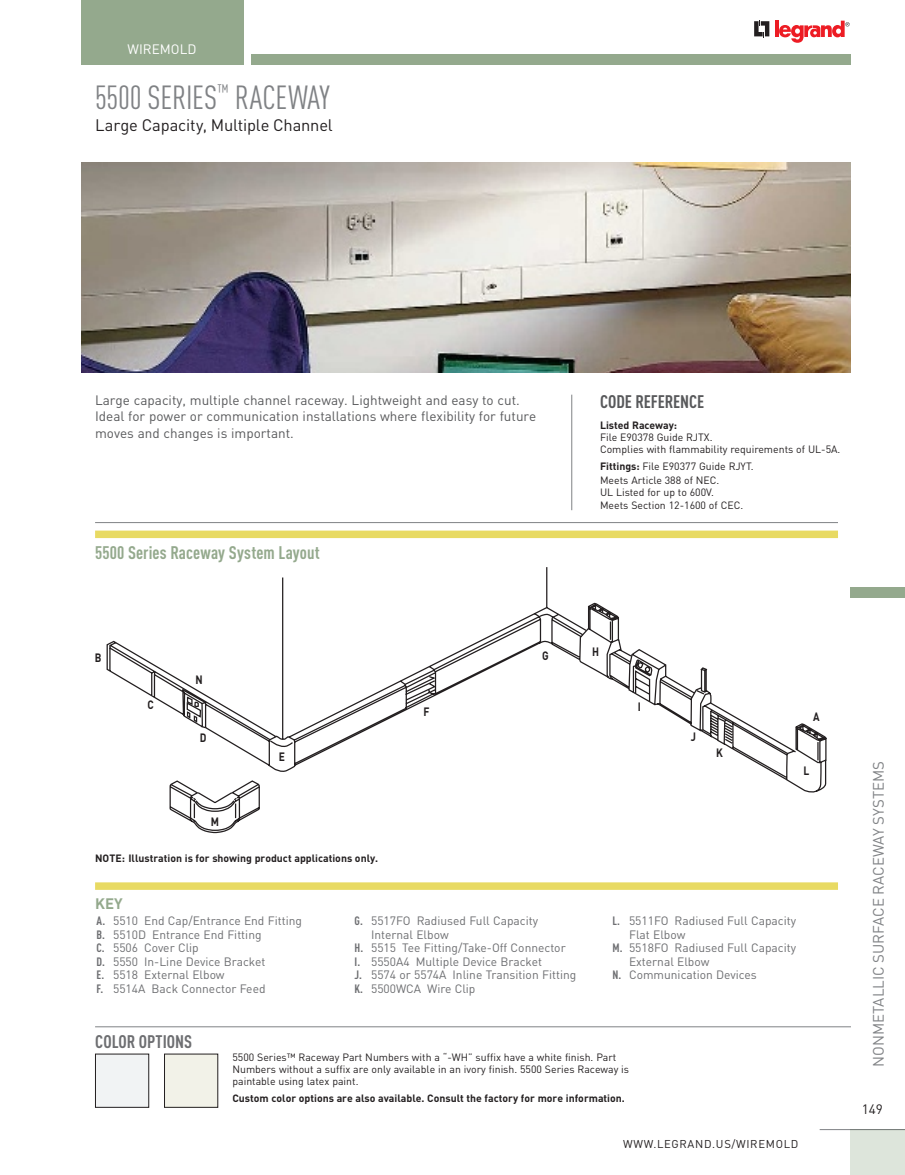
<style>
.page{position:relative;width:905px;height:1175px;background:#fff}
.page>*{position:absolute;margin:0;border:0;box-sizing:border-box;transform-origin:0 0}
.t1{font:condensed 33px "DIN Pro";letter-spacing:-.005em;color:#808285}
.t2{font:700 condensed 18px "DIN Pro";letter-spacing:.005em;color:#94a98d}
.t3{font:700 condensed 18px "DIN Pro";letter-spacing:-.005em;color:#58595b}
.t4{font:700 condensed 18px "DIN Pro";color:#6d6e71}
.t5{font:16.5px "DIN Pro";letter-spacing:-.01em;color:#231f20}
.t6{font:15px "DIN Pro";color:#808285}
.t7{font:700 15px "DIN Pro";color:#94a98d}
.t8{font:13.5px/16.5px "DIN Pro";color:#58595b}
.t9{font:13.5px "DIN Pro";color:#fff}
.t10{font:13.5px "DIN Pro";color:#231f20}
.t11{font:12px/13.5px "DIN Pro";color:#6d6e71}
.t12{font:700 12px "DIN Pro";color:#231f20;scale:.85 1}
.t13{font:11.25px "DIN Pro";letter-spacing:.06em;color:#231f20}
.t14{font:10.5px/12px "DIN Pro";color:#231f20}
.t15{font:700 10.5px "DIN Pro";color:#231f20}
.s1{font-weight:700}
.s2{font-weight:700;font-stretch:condensed}
</style>
<div class="page">
<div style="left:850px;top:587px;width:54px;height:11px;background:#94a98d"></div>
<div style="left:850px;top:1129px;width:54px;height:45px;background:#dde5db"></div>
<hr style="left:819px;top:1129px;width:85px;height:1px;background:#808285">
<svg style="left:775px;top:21px;width:3px;height:16px"></svg>
<svg style="left:779px;top:21px;width:70px;height:22px"></svg>
<svg style="left:754px;top:20px;width:15px;height:18px"></svg>
<div style="left:251px;top:54px;width:599px;height:11px;background:#94a98d"></div>
<div style="left:81px;top:0;width:162px;height:65px;background:#94a98d"></div>
<svg style="left:106px;top:567px;width:720px;height:266px"></svg>
<hr style="left:95px;top:522px;width:743px;height:1px;background:#808285">
<img style="left:81px;top:162px;width:769px;height:211px">
<hr style="left:571px;top:394px;width:1px;height:116px;background:#808285">
<div style="left:95px;top:530px;width:743px;height:8px;background:#e8da63"></div>
<div style="left:95px;top:882px;width:743px;height:8px;background:#e8da63"></div>
<hr style="left:95px;top:1026px;width:755px;height:1px;background:#808285">
<div style="left:95px;top:1054px;width:54px;height:53px;background:#f1f3f4"></div>
<div style="left:95px;top:1053px;width:54px;height:54px;border:1px solid #231f20"></div>
<div style="left:164px;top:1054px;width:54px;height:53px;background:#f2f2e8"></div>
<p class="t9" style="left:128px;top:40px;width:70px">WIREMOLD</p>
<h1 class="t1" style="left:95px;top:78px;width:236px">5500 SERIES<sup>™</sup> RACEWAY</h1>
<h3 class="t5" style="left:95px;top:114px;width:239px">Large Capacity, Multiple Channel</h3>
<p class="t8" style="left:95px;top:391px;width:443px">Large capacity, multiple channel raceway. Lightweight and easy to cut.<br>Ideal for power or communication installations where flexibility for future moves and changes is important.</p>
<h2 class="t2" style="left:95px;top:542px;width:226px">5500 Series Raceway System Layout</h2>
<h2 class="t3" style="left:600px;top:391px;width:106px">CODE REFERENCE</h2>
<p class="t15" style="left:600px;top:418px;width:79px">Listed Raceway:</p>
<p class="t14" style="left:600px;top:431px;width:242px">File E90378 Guide RJTX.<br>Complies with flammability requirements of uL-5A.</p>
<p class="t14" style="left:600px;top:459px;width:155px;line-height:13.5px"><span class="s1">Fittings:</span> File E90377 Guide RJYT.<br>Meets Article 388 of NEC.</p>
<p class="t14" style="left:600px;top:484px;width:145px;line-height:13.5px">uL Listed for up to 600V.<br>Meets section 12-1600 of CEC.</p>
<p class="t12" style="left:95px;top:650px;width:9px">B</p>
<p class="t12" style="left:148px;top:697px;width:9px">C</p>
<p class="t12" style="left:195px;top:671px;width:10px">N</p>
<p class="t12" style="left:200px;top:730px;width:9px">D</p>
<p class="t12" style="left:279px;top:748px;width:9px">E</p>
<p class="t12" style="left:423px;top:703px;width:9px">F</p>
<p class="t12" style="left:542px;top:647px;width:9px">G</p>
<p class="t12" style="left:592px;top:643px;width:10px">H</p>
<p class="t12" style="left:637px;top:699px;width:5px">I</p>
<p class="t12" style="left:691px;top:728px;width:8px">J</p>
<p class="t12" style="left:716px;top:744px;width:9px">K</p>
<p class="t12" style="left:813px;top:708px;width:9px">A</p>
<p class="t12" style="left:803px;top:762px;width:8px">L</p>
<p class="t12" style="left:211px;top:813px;width:11px">M</p>
<p class="t15" style="left:95px;top:850px;width:285px">NOTE: Illustration is for showing product applications only.</p>
<p class="t7" style="left:95px;top:893px;width:29px">KEY</p>
<p class="t11" style="left:97px;top:913px;width:207px"><span class="s2">A.</span> 5510 End Cap/Entrance End Fitting<br><span class="s2">B.</span> 5510D Entrance End Fitting<br><span class="s2">C.</span> 5506 Cover Clip<br><span class="s2">D.</span> 5550 In-Line Device Bracket<br><span class="s2">E.</span> 5518 External Elbow<br><span class="s2">F.</span> 5514A Back Connector Feed</p>
<p class="t11" style="left:354px;top:913px;width:185px"><span class="s2">G.</span> 5517FO Radiused Full Capacity</p>
<p class="t11" style="left:371px;top:927px;width:79px">Internal Elbow</p>
<p class="t11" style="left:354px;top:940px;width:213px"><span class="s2">H.</span> 5515 Tee Fitting/Take-Off Connector</p>
<p class="t11" style="left:354px;top:954px;width:189px"><span class="s2">I.</span> 5550A4 Multiple Device Bracket</p>
<p class="t11" style="left:354px;top:967px;width:223px"><span class="s2">J.</span> 5574 or 5574A Inline Transition Fitting</p>
<p class="t11" style="left:354px;top:981px;width:122px"><span class="s2">K.</span> 5500wCA wire Clip</p>
<h2 class="t4" style="left:95px;top:1030px;width:98px">COLOR OPTIONS</h2>
<p class="t11" style="left:612px;top:913px;width:185px"><span class="s2">L.</span> 5511FO Radiused Full Capacity</p>
<p class="t11" style="left:629px;top:927px;width:58px">Flat Elbow</p>
<p class="t11" style="left:612px;top:940px;width:185px"><span class="s2">M.</span> 5518FO Radiused Full Capacity</p>
<p class="t11" style="left:629px;top:954px;width:82px">External Elbow</p>
<p class="t11" style="left:612px;top:967px;width:146px"><span class="s2">N.</span> Communication Devices</p>
<p class="t14" style="left:232px;top:1051px;width:398px">5500 series™ Raceway Part Numbers with a “-wH” suffix have a white finish. Part<br>Numbers without a suffix are only available in an ivory finish. 5500 series Raceway is paintable using latex paint.</p>
<p class="t15" style="left:232px;top:1091px;width:394px">Custom color options are also available. Consult the factory for more information.</p>
<p class="t13" style="left:623px;top:1135px;width:177px">www.LEGRAND.us/WIREMOLD</p>
<p class="t6" style="left:868px;top:1066px;width:307px;rotate:-90deg">NONMETALLIC SURFACE RACEWAY SYSTEMS</p>
<p class="t10" style="left:861px;top:1099px;width:23px">149</p>
</div>
